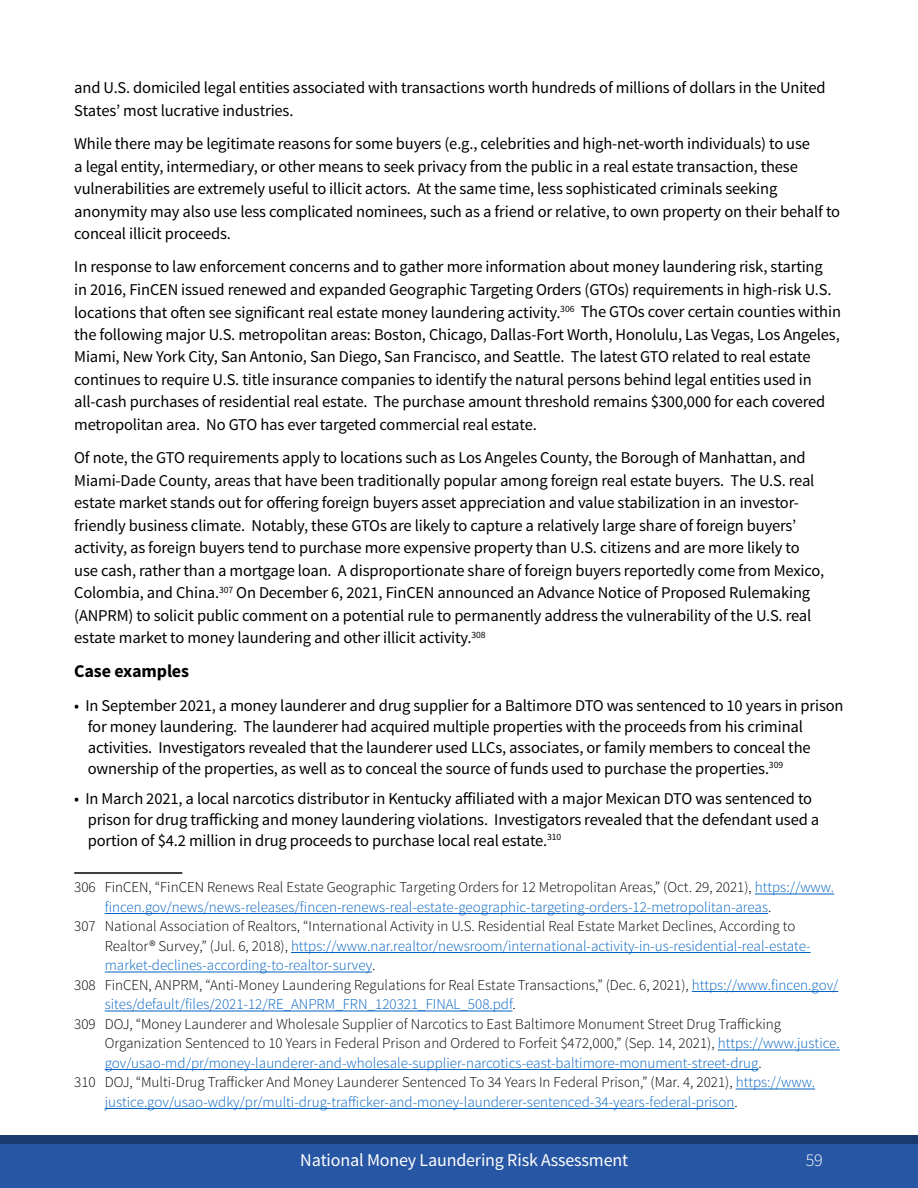
<style>
.page{position:relative;width:918px;height:1188px;background:#fff}
.page>*{position:absolute;margin:0;border:0;box-sizing:border-box;transform-origin:0 0}
.t1{font:18px "Source Sans Pro";letter-spacing:-.01em;color:#fff}
.t2{font:700 18px "Source Sans Pro";letter-spacing:-.01em;color:#000}
.t3{font:300 18px "Source Sans Pro";color:#fff}
.t4{font:16.5px/22.5px "Source Sans Pro";letter-spacing:-.01em;color:#000}
.t5{font:300 15px/19.5px "Source Sans Pro";color:#000}
.t6{font:300 15px/19.5px "Source Sans Pro";color:#0563c1}
.s1{color:#0563c1}
.s2{color:#000}
</style>
<div class="page">
<div style="left:0;top:1136px;width:918px;height:52px;background:#2756a4"></div>
<div style="left:0;top:1135px;width:918px;height:9px;background:#1a396e"></div>
<hr style="left:105px;top:1108px;width:629px;height:1px;background:#0563c1">
<hr style="left:736px;top:1089px;width:79px;height:1px;background:#0563c1">
<hr style="left:105px;top:1069px;width:653px;height:1px;background:#0563c1">
<hr style="left:718px;top:1050px;width:122px;height:1px;background:#0563c1">
<hr style="left:105px;top:1011px;width:407px;height:1px;background:#0563c1">
<hr style="left:692px;top:991px;width:146px;height:1px;background:#0563c1">
<hr style="left:105px;top:972px;width:267px;height:1px;background:#0563c1">
<hr style="left:291px;top:952px;width:520px;height:1px;background:#0563c1">
<hr style="left:105px;top:913px;width:663px;height:1px;background:#0563c1">
<hr style="left:755px;top:894px;width:79px;height:1px;background:#0563c1">
<hr style="left:74px;top:872px;width:108px;height:2px;background:#000">
<p class="t4" style="left:74px;top:77px;width:753px">and U.S. domiciled legal entities associated with transactions worth hundreds of millions of dollars in the United<br>States’ most lucrative industries.</p>
<p class="t4" style="left:74px;top:133px;width:767px">While there may be legitimate reasons for some buyers (e.g., celebrities and high-net-worth individuals) to use<br>a legal entity, intermediary, or other means to seek privacy from the public in a real estate transaction, these vulnerabilities are extremely useful to illicit actors. At the same time, less sophisticated criminals seeking anonymity may also use less complicated nominees, such as a friend or relative, to own property on their behalf to conceal illicit proceeds.</p>
<p class="t4" style="left:74px;top:256px;width:768px">In response to law enforcement concerns and to gather more information about money laundering risk, starting<br>in 2016, FinCEN issued renewed and expanded Geographic Targeting Orders (GTOs) requirements in high-risk U.S. locations that ofen see significant real estate money laundering activity.<sup>306</sup> The GTOs cover certain counties within the following major U.S. metropolitan areas: Boston, Chicago, Dallas-Fort Worth, Honolulu, Las Vegas, Los Angeles, Miami, New York City, San Antonio, San Diego, San Francisco, and Seattle. The latest GTO related to real estate continues to require U.S. title insurance companies to identify the natural persons behind legal entities used in all-cash purchases of residential real estate. The purchase amount threshold remains $300,000 for each covered metropolitan area. No GTO has ever targeted commercial real estate.</p>
<p class="t4" style="left:74px;top:447px;width:751px">Of note, the GTO requirements apply to locations such as Los Angeles County, the Borough of Manhattan, and Miami-Dade County, areas that have been traditionally popular among foreign real estate buyers. The U.S. real estate market stands out for ofering foreign buyers asset appreciation and value stabilization in an investor&shy;friendly business climate. Notably, these GTOs are likely to capture a relatively large share of foreign buyers’ activity, as foreign buyers tend to purchase more expensive property than U.S. citizens and are more likely to use cash, rather than a mortgage loan. A disproportionate share of foreign buyers reportedly come from Mexico, Colombia, and China.<sup>307</sup> On December 6, 2021, FinCEN announced an Advance Notice of Proposed Rulemaking (ANPRM) to solicit public comment on a potential rule to permanently address the vulnerability of the U.S. real estate market to money laundering and other illicit activity.<sup>308</sup></p>
<p class="t2" style="left:74px;top:659px;width:116px">Case examples</p>
<p class="t4" style="left:88px;top:695px;width:757px;line-height:21px;text-indent:-13px">• In September 2021, a money launderer and drug supplier for a Baltimore DTO was sentenced to 10 years in prison for money laundering. The launderer had acquired multiple properties with the proceeds from his criminal activities. Investigators revealed that the launderer used LLCs, associates, or family members to conceal the ownership of the properties, as well as to conceal the source of funds used to purchase the properties.<sup>309</sup></p>
<p class="t4" style="left:88px;top:788px;width:733px;line-height:21px;text-indent:-13px">• In March 2021, a local narcotics distributor in Kentucky afiliated with a major Mexican DTO was sentenced to prison for drug traficking and money laundering violations. Investigators revealed that the defendant used a portion of $4.2 million in drug proceeds to purchase local real estate.<sup>310</sup></p>
<p class="t5" style="left:74px;top:878px;width:762px">306 FinCEN, “FinCEN Renews Real Estate Geographic Targeting Orders for 12 Metropolitan Areas,” (Oct. 29, 2021), <span class="s1">https://www.</span></p>
<p class="t5" style="left:74px;top:897px;width:723px;text-align:center"><span class="s1">fincen.gov/news/news-releases/fincen-renews-real-estate-geographic-targeting-orders-12-metropolitan-areas</span>.<br>307 National Association of Realtors, “International Activity in U.S. Residential Real Estate Market Declines, According to</p>
<p class="t6" style="left:105px;top:936px;width:707px"><span class="s2">Realtor® Survey,” (Jul. 6, 2018),</span> https://www.nar.realtor/newsroom/international-activity-in-us-residential-real-estate-</p>
<p class="t5" style="left:74px;top:956px;width:766px;text-indent:31px"><span class="s1">market-declines-according-to-realtor-survey</span>.<br>308 FinCEN, ANPRM, “Anti-Money Laundering Regulations for Real Estate Transactions,” (Dec. 6, 2021), <span class="s1">https://www.fincen.gov/</span></p>
<p class="t5" style="left:74px;top:995px;width:708px;text-indent:31px"><span class="s1">sites/default/files/2021-12/RE_ANPRM_FRN_120321_FINAL_508.pdf</span>.<br>309 DOJ, “Money Launderer and Wholesale Supplier of Narcotics to East Baltimore Monument Street Drug Traficking</p>
<p class="t5" style="left:105px;top:1034px;width:737px">Organization Sentenced to 10 Years in Federal Prison and Ordered to Forfeit $472,000,” (Sep. 14, 2021), <span class="s1">https://www.justice.</span></p>
<p class="t6" style="left:74px;top:1053px;width:742px;text-indent:31px">gov/usao-md/pr/money-launderer-and-wholesale-supplier-narcotics-east-baltimore-monument-street-drug<span class="s2">.<br>310 DOJ, “Multi-Drug Traficker And Money Launderer Sentenced To 34 Years In Federal Prison,” (Mar. 4, 2021),</span> https://www.</p>
<p class="t6" style="left:105px;top:1092px;width:634px">justice.gov/usao-wdky/pr/multi-drug-traficker-and-money-launderer-sentenced-34-years-federal-prison<span class="s2">.</span></p>
<p class="t1" style="left:300px;top:1149px;width:329px">National Money Laundering Risk Assessment</p>
<p class="t3" style="left:806px;top:1149px;width:19px">59</p>
</div>
